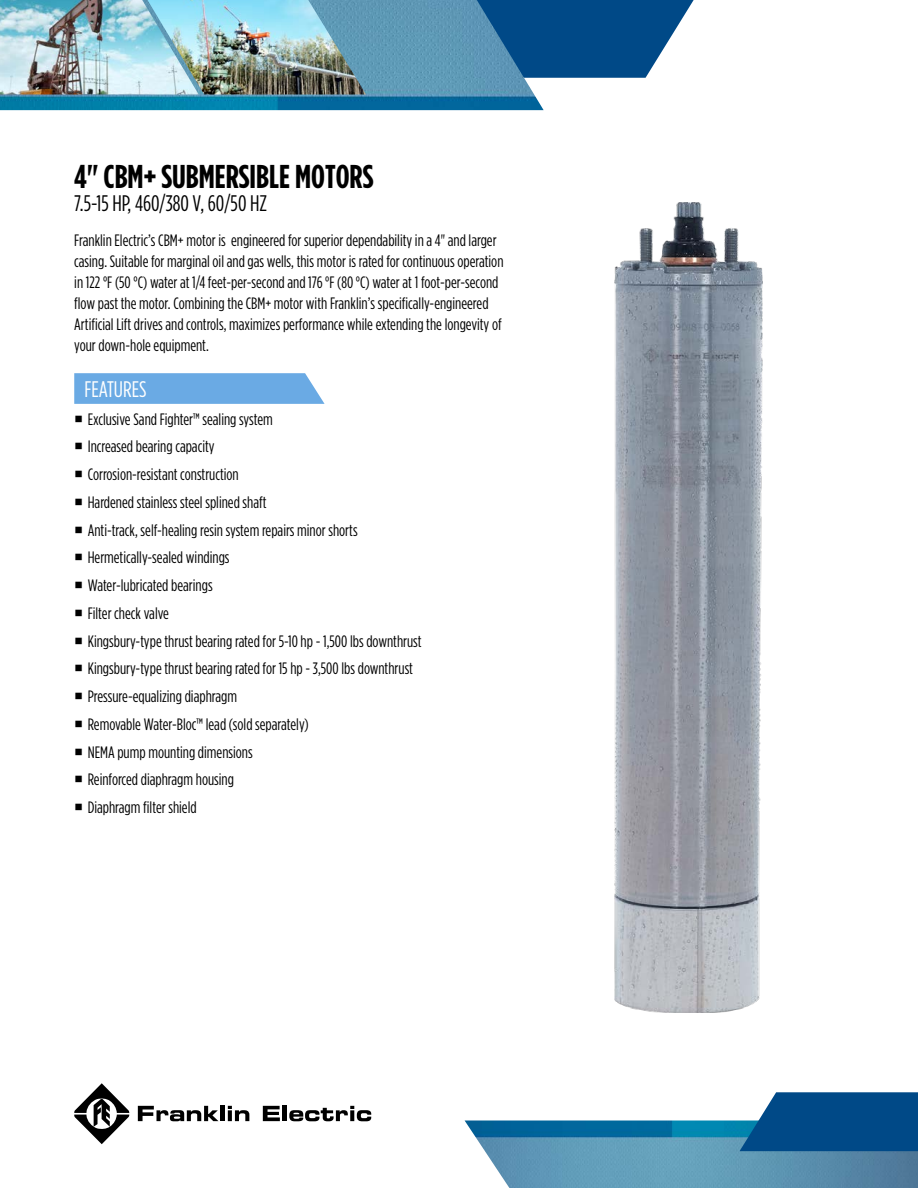
<style>
.page{position:relative;width:918px;height:1188px;background:#fff}
.page>*{position:absolute;margin:0;border:0;box-sizing:border-box;transform-origin:0 0}
.t1{font:700 33px "Gotham Condensed";color:#000}
.t2{font:22.5px "Gotham Condensed";color:#000}
.t3{font:22.5px "Gotham Condensed";color:#fff}
.t4{font:16.5px/27.8px "Gotham Condensed";color:#000}
</style>
<div class="page">
<svg style="left:138px;top:1106px;width:80px;height:15px"></svg>
<hr style="left:221px;top:1106px;width:4px;height:15px;background:#000">
<svg style="left:228px;top:1106px;width:21px;height:15px"></svg>
<svg style="left:263px;top:1106px;width:17px;height:15px"></svg>
<hr style="left:283px;top:1106px;width:4px;height:15px;background:#000">
<svg style="left:289px;top:1106px;width:82px;height:15px"></svg>
<svg style="left:74px;top:1083px;width:55px;height:61px"></svg>
<img style="left:465px;top:1120px;width:453px;height:68px">
<svg style="left:740px;top:1092px;width:178px;height:59px;background:#145991"></svg>
<svg style="left:544px;top:0;width:150px;height:78px"></svg>
<img style="left:0;top:0;width:544px;height:110px">
<img style="left:0;top:0;width:139px;height:94px">
<img style="left:139px;top:0;width:227px;height:94px">
<svg style="left:74px;top:373px;width:251px;height:31px;background:#71aee5"></svg>
<img style="left:615px;top:202px;width:147px;height:810px">
<h1 class="t1" style="left:74px;top:157px;width:301px">4" CBM+ SUBMERSIBLE MOTORS</h1>
<h2 class="t2" style="left:74px;top:190px;width:194px">7.5-15 HP, 460/380 V, 60/50 HZ</h2>
<p class="t4" style="left:74px;top:229px;width:431px;line-height:21px">Franklin Electric’s CBM+ motor is engineered for superior dependability in a 4" and larger casing. Suitable for marginal oil and gas wells, this motor is rated for continuous operation in 122 °F (50 °C) water at 1/4 feet-per-second and 176 °F (80 °C) water at 1 foot-per-second flow past the motor. Combining the CBM+ motor with Franklin’s specifically-engineered Artificial Lift drives and controls, maximizes performance while extending the longevity of your down-hole equipment.</p>
<h2 class="t3" style="left:85px;top:376px;width:64px">FEATURES</h2>
<p class="t4" style="left:88px;top:405px;width:335px">Exclusive Sand Fighter™ sealing system<br>Increased bearing capacity<br>Corrosion-resistant construction<br>Hardened stainless steel splined shaft<br>Anti-track, self-healing resin system repairs minor shorts Hermetically-sealed windings<br>Water-lubricated bearings<br>Filter check valve<br>Kingsbury-type thrust bearing rated for 5-10 hp - 1,500 lbs downthrust Kingsbury-type thrust bearing rated for 15 hp - 3,500 lbs downthrust Pressure-equalizing diaphragm<br>Removable Water-Bloc™ lead (sold separately)<br>NEMA pump mounting dimensions<br>Reinforced diaphragm housing<br>Diaphragm filter shield</p>
</div>
